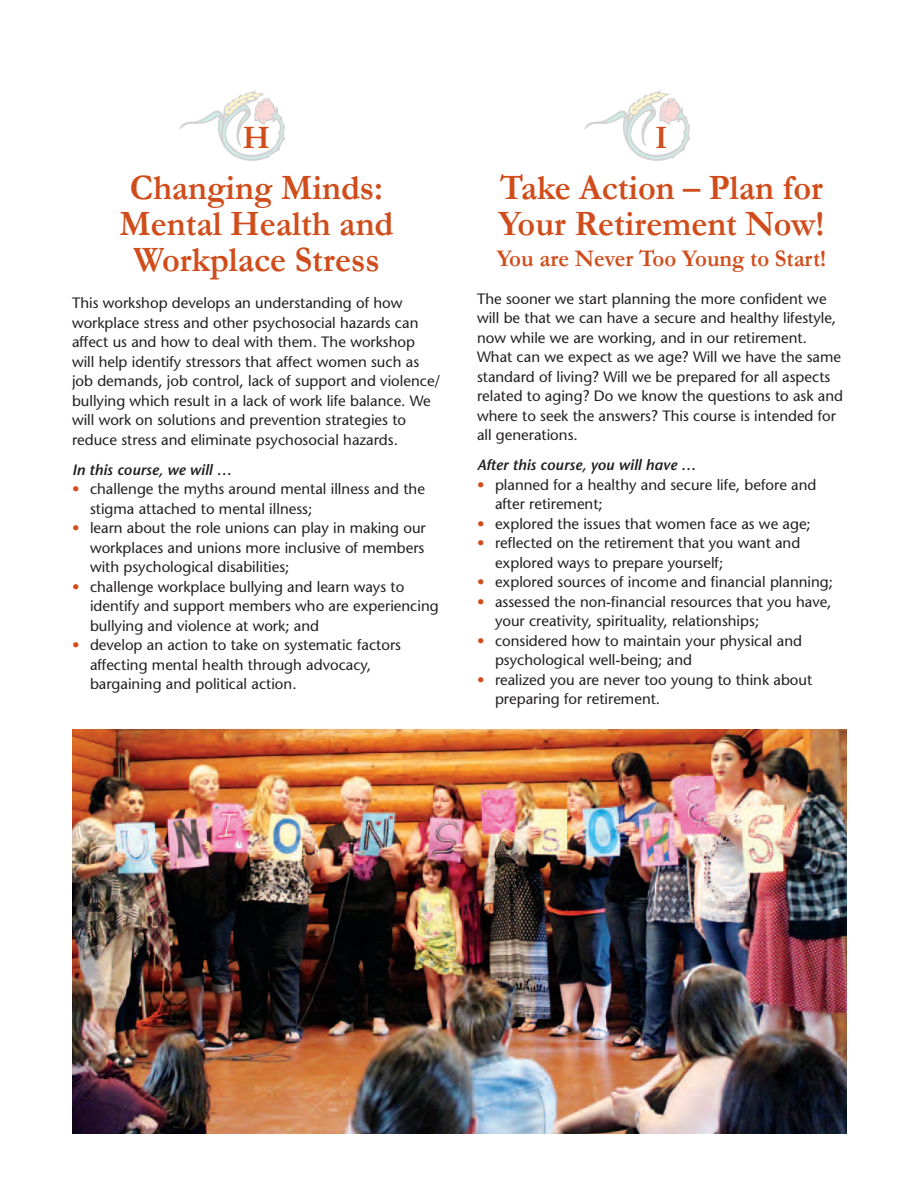
<style>
.page{position:relative;width:918px;height:1188px;background:#fff}
.page>*{position:absolute;margin:0;border:0;box-sizing:border-box;transform-origin:0 0}
.session{font:700 36px/36px "Garamond";color:#d04d1b;scale:.95 1}
.track_no{font:700 33px "Garamond";color:#d04d1b;scale:.95 1}
.session-2{font:700 24px "Garamond";color:#d04d1b;scale:.95 1}
.text_no_sp{font:15px/19.5px "Stone Sans";color:#231f20}
.text_sp_bef{font:italic 600 15px "Stone Sans";color:#231f20}
.s1{font-weight:600;color:#d04d1b}
</style>
<div class="page">
<svg style="left:179px;top:90px;width:107px;height:71px"></svg>
<svg style="left:584px;top:90px;width:107px;height:71px"></svg>
<img style="left:72px;top:729px;width:774px;height:405px">
<p class="track_no" style="left:243px;top:118px;width:30px">H</p>
<p class="session" style="left:120px;top:169px;width:290px;text-align:center">Changing Minds:<br>Mental Health and<br>Workplace Stress</p>
<p class="text_no_sp" style="left:72px;top:293px;width:370px">This workshop develops an understanding of how workplace stress and other psychosocial hazards can affect us and how to deal with them. The workshop will help identify stressors that affect women such as job demands, job control, lack of support and violence/ bullying which result in a lack of work life balance. We will work on solutions and prevention strategies to reduce stress and eliminate psychosocial hazards.</p>
<p class="text_sp_bef" style="left:72px;top:460px;width:161px">In this course, we will …</p>
<p class="text_no_sp" style="left:90px;top:479px;width:336px;text-indent:-18px"><span class="s1">•</span> challenge the myths around mental illness and the stigma attached to mental illness;</p>
<p class="text_no_sp" style="left:90px;top:518px;width:337px;text-align:justify;text-indent:-18px"><span class="s1">•</span> learn about the role unions can play in making our workplaces and unions more inclusive of members with psychological disabilities;</p>
<p class="text_no_sp" style="left:90px;top:576px;width:350px;text-indent:-18px"><span class="s1">•</span> challenge workplace bullying and learn ways to identify and support members who are experiencing bullying and violence at work; and</p>
<p class="text_no_sp" style="left:90px;top:635px;width:313px;text-indent:-18px"><span class="s1">•</span> develop an action to take on systematic factors affecting mental health through advocacy, bargaining and political action.</p>
<p class="track_no" style="left:655px;top:118px;width:15px">I</p>
<p class="session" style="left:499px;top:169px;width:344px">Take Action – Plan for<br>Your Retirement Now!</p>
<p class="session-2" style="left:497px;top:244px;width:348px">You are Never Too Young to Start!</p>
<p class="text_no_sp" style="left:477px;top:288px;width:368px">The sooner we start planning the more confident we will be that we can have a secure and healthy lifestyle, now while we are working, and in our retirement.<br>What can we expect as we age? Will we have the same standard of living? Will we be prepared for all aspects related to aging? Do we know the questions to ask and where to seek the answers? This course is intended for all generations.</p>
<p class="text_sp_bef" style="left:477px;top:456px;width:221px">After this course, you will have …</p>
<p class="text_no_sp" style="left:495px;top:474px;width:323px;text-indent:-18px"><span class="s1">•</span> planned for a healthy and secure life, before and after retirement;</p>
<p class="text_no_sp" style="left:477px;top:513px;width:335px"><span class="s1">•</span> explored the issues that women face as we age;</p>
<p class="text_no_sp" style="left:495px;top:533px;width:307px;text-indent:-18px"><span class="s1">•</span> reflected on the retirement that you want and explored ways to prepare yourself;</p>
<p class="text_no_sp" style="left:477px;top:572px;width:358px"><span class="s1">•</span> explored sources of income and financial planning;</p>
<p class="text_no_sp" style="left:495px;top:591px;width:338px;text-indent:-18px"><span class="s1">•</span> assessed the non-financial resources that you have, your creativity, spirituality, relationships;</p>
<p class="text_no_sp" style="left:495px;top:630px;width:309px;text-indent:-18px"><span class="s1">•</span> considered how to maintain your physical and psychological well-being; and</p>
<p class="text_no_sp" style="left:495px;top:669px;width:319px;text-indent:-18px"><span class="s1">•</span> realized you are never too young to think about preparing for retirement.</p>
</div>
